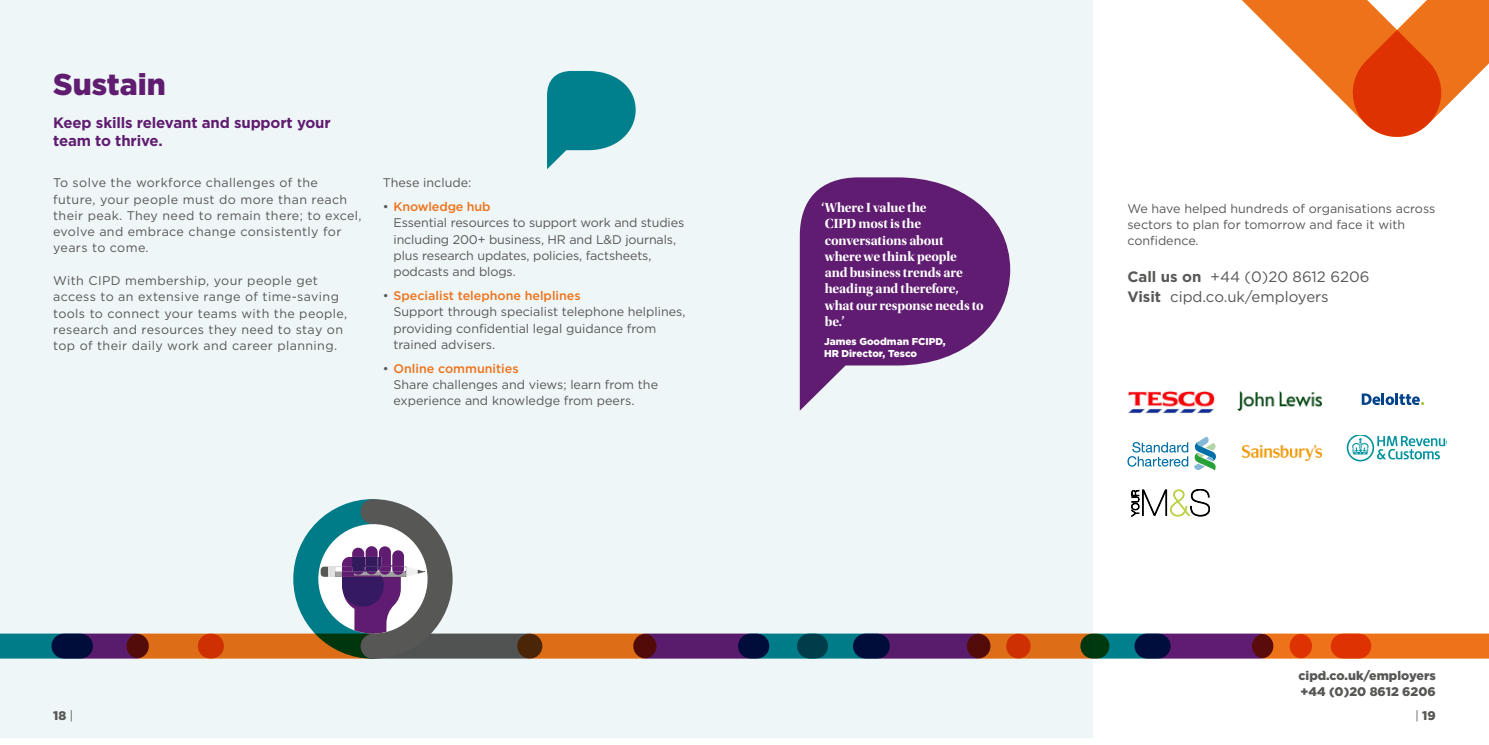
<style>
.page{position:relative;width:1489px;height:745px;background:#fff}
.page>*{position:absolute;margin:0;border:0;box-sizing:border-box;transform-origin:0 0}
.t1{font:900 30px "Gotham";color:#601c70}
.t2{font:15px "Gotham";color:#575756}
.t3{font:700 15px/18px "Gotham";letter-spacing:-.01em;color:#601c70}
.quote{font:13.75px/16.2px "Utopia Std Bold Disp";letter-spacing:-.005em;color:#fff}
.body_copy{font:12.5px/16.2px "Gotham";color:#575756}
.body_copy-2{font:12.5px/16.2px "Gotham";letter-spacing:.03em;color:#575756}
.body_copy-3{font:900 12.5px "Gotham";color:#575756}
.quote_name{font:900 10px/12px "Gotham";color:#fff}
.s1{font-weight:500;color:#ee7219}
.s2{font-weight:700}
.s3{font-family:"Gotham Narrow";font-weight:400}
</style>
<div class="page">
<div style="left:0;top:0;width:1092px;height:737px;background:#eef6f7"></div>
<svg style="left:0;top:633px;width:64px;height:25px;background:#056d7e"></svg>
<svg style="left:64px;top:633px;width:72px;height:25px;background:#3b1954"></svg>
<svg style="left:139px;top:633px;width:71px;height:25px;background:#ce5e18"></svg>
<svg style="left:210px;top:633px;width:74px;height:25px;background:#dc6719"></svg>
<svg style="left:465px;top:633px;width:64px;height:25px;background:#53504c"></svg>
<svg style="left:529px;top:633px;width:115px;height:25px;background:#c7621a"></svg>
<svg style="left:645px;top:633px;width:105px;height:25px;background:#541d62"></svg>
<svg style="left:750px;top:633px;width:59px;height:25px"></svg>
<svg style="left:809px;top:633px;width:56px;height:25px"></svg>
<svg style="left:865px;top:633px;width:112px;height:25px;background:#4a1c5f"></svg>
<svg style="left:979px;top:633px;width:39px;height:25px"></svg>
<svg style="left:1018px;top:633px;width:74px;height:25px;background:#c16118"></svg>
<svg style="left:1092px;top:633px;width:54px;height:25px"></svg>
<svg style="left:1146px;top:633px;width:114px;height:25px;background:#511d64"></svg>
<svg style="left:1264px;top:633px;width:35px;height:25px"></svg>
<svg style="left:1301px;top:633px;width:41px;height:25px"></svg>
<svg style="left:1342px;top:633px;width:146px;height:25px;background:#eb6919"></svg>
<svg style="left:284px;top:499px;width:181px;height:160px"></svg>
<svg style="left:1131px;top:489px;width:78px;height:27px"></svg>
<svg style="left:1346px;top:435px;width:101px;height:26px"></svg>
<img style="left:1242px;top:445px;width:79px;height:15px">
<svg style="left:1127px;top:436px;width:88px;height:34px"></svg>
<img style="left:1237px;top:391px;width:84px;height:19px">
<img style="left:1127px;top:390px;width:88px;height:24px">
<svg style="left:1361px;top:393px;width:62px;height:12px"></svg>
<svg style="left:1242px;top:0;width:83px;height:83px"></svg>
<svg style="left:1325px;top:0;width:163px;height:137px"></svg>
<svg style="left:799px;top:177px;width:211px;height:233px;fill:#601c70"></svg>
<svg style="left:547px;top:71px;width:88px;height:98px"></svg>
<p class="t1" style="left:53px;top:64px;width:114px">Sustain</p>
<p class="t3" style="left:53px;top:113px;width:279px">Keep skills relevant and support your team to thrive.</p>
<p class="body_copy-2" style="left:53px;top:174px;width:310px">To solve the workforce challenges of the future, your people must do more than reach their peak. They need to remain there; to excel, evolve and embrace change consistently for years to come.</p>
<p class="body_copy-2" style="left:53px;top:272px;width:295px">With CIPD membership, your people get access to an extensive range of time-saving tools to connect your teams with the people, research and resources they need to stay on top of their daily work and career planning.</p>
<p class="body_copy" style="left:383px;top:174px;width:90px">These include:</p>
<p class="body_copy" style="left:393px;top:198px;width:292px;text-indent:-11px">• <span class="s1">Knowledge hub<br></span>Essential resources to support work and studies including 200+ business, HR and L&amp;D journals, plus research updates, policies, factsheets, podcasts and blogs.</p>
<p class="body_copy" style="left:393px;top:287px;width:293px;text-indent:-11px">• <span class="s1">Specialist telephone helplines<br></span>Support through specialist telephone helplines, providing confidential legal guidance from trained advisers.</p>
<p class="body_copy" style="left:393px;top:359px;width:266px;text-indent:-11px">• <span class="s1">Online communities<br></span>Share challenges and views; learn from the experience and knowledge from peers.</p>
<p class="quote" style="left:821px;top:199px;width:164px">‘Where I value the<br>CIPD most is the conversations about<br>where we think people<br>and business trends are heading and therefore, what our response needs to be.’</p>
<p class="quote_name" style="left:824px;top:335px;width:123px">James Goodman FCIPD,<br>HR Director, Tesco</p>
<p class="body_copy" style="left:1127px;top:200px;width:309px">We have helped hundreds of organisations across sectors to plan for tomorrow and face it with confidence.</p>
<p class="t2" style="left:1127px;top:266px;width:244px"><span class="s2">Call us on</span> +44 (0)20 8612 6206</p>
<p class="t2" style="left:1127px;top:286px;width:203px"><span class="s2">Visit</span> cipd.co.uk/employers</p>
<p class="body_copy-3" style="left:1298px;top:666px;width:139px">cipd.co.uk/employers</p>
<p class="body_copy-3" style="left:1300px;top:683px;width:137px">+44 (0)20 8612 6206</p>
<p class="body_copy-3" style="left:53px;top:706px;width:21px">18 <span class="s3">|</span></p>
<p class="body_copy-3" style="left:1415px;top:706px;width:22px"><span class="s3">|</span> 19</p>
</div>
